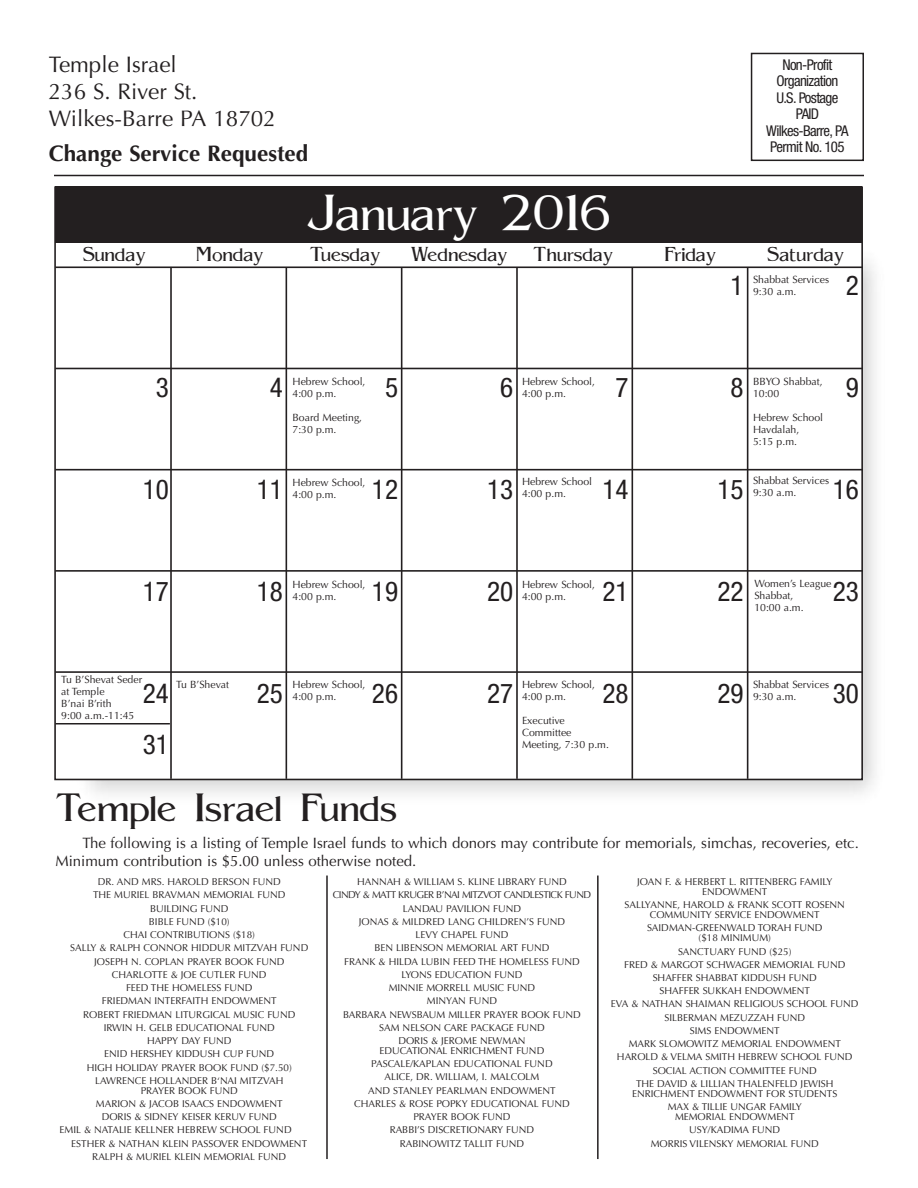
<style>
.page{position:relative;width:918px;height:1188px;background:#fff}
.page>*{position:absolute;margin:0;border:0;box-sizing:border-box;transform-origin:0 0}
.t1{font:48px "Bandicoot";color:#fff}
.t2{font:37.5px "Bandicoot";color:#231f20}
.t3{font:condensed 27.3px "Helvetica Neue";color:#231f20}
.t4{font:22.5px/27px "Optima";color:#231f20}
.t5{font:700 22.5px "Optima";color:#231f20}
.t6{font:19.2px "Bandicoot";color:#231f20}
.t7{font:15px/18px "Optima";color:#231f20}
.t8{font:condensed 14.85px/16.5px "Helvetica Neue";letter-spacing:-.045em;color:#231f20;text-align:center}
.t9{font:10.5px/12px "Optima";color:#231f20}
.t10{font:9.9px/13.2px "Optima";color:#231f20;text-align:center}
</style>
<div class="page">
<hr style="left:54px;top:175px;width:810px;height:1px;background:#231f20">
<div style="left:751px;top:53px;width:113px;height:108px;border:2px solid #231f20"></div>
<hr style="left:326px;top:876px;width:2px;height:283px;background:#231f20">
<hr style="left:597px;top:876px;width:2px;height:283px;background:#231f20">
<div style="left:56px;top:186px;width:806px;height:57px;background:#231f20"></div>
<hr style="left:55px;top:266px;width:808px;height:2px;background:#231f20">
<hr style="left:55px;top:368px;width:808px;height:1px;background:#231f20">
<hr style="left:55px;top:469px;width:808px;height:1px;background:#231f20">
<hr style="left:55px;top:570px;width:808px;height:2px;background:#231f20">
<hr style="left:55px;top:671px;width:808px;height:2px;background:#231f20">
<hr style="left:286px;top:268px;width:1px;height:511px;background:#231f20">
<hr style="left:401px;top:268px;width:1px;height:511px;background:#231f20">
<hr style="left:516px;top:267px;width:2px;height:512px;background:#231f20">
<hr style="left:632px;top:268px;width:1px;height:511px;background:#231f20">
<hr style="left:747px;top:267px;width:1px;height:512px;background:#231f20">
<hr style="left:170px;top:267px;width:2px;height:512px;background:#231f20">
<hr style="left:55px;top:723px;width:115px;height:1px;background:#231f20">
<h3 class="t4" style="left:49px;top:53px;width:229px">Temple Israel<br>236 S. River St.<br>Wilkes-Barre PA 18702</h3>
<h3 class="t5" style="left:49px;top:140px;width:261px">Change Service Requested</h3>
<h1 class="t1" style="left:307px;top:185px;width:305px">January 2016</h1>
<h3 class="t8" style="left:766px;top:57px;width:84px">Non-Profit<br>Organization<br>U.S. Postage<br>PAID<br>Wilkes-Barre, PA<br>Permit No. 105</h3>
<h3 class="t6" style="left:83px;top:243px;width:65px">Sunday</h3>
<h3 class="t6" style="left:196px;top:243px;width:70px">Monday</h3>
<h3 class="t6" style="left:310px;top:243px;width:72px">Tuesday</h3>
<h3 class="t6" style="left:411px;top:243px;width:99px">Wednesday</h3>
<h3 class="t6" style="left:533px;top:243px;width:82px">Thursday</h3>
<h3 class="t6" style="left:664px;top:243px;width:54px">Friday</h3>
<h3 class="t6" style="left:767px;top:243px;width:79px">Saturday</h3>
<h3 class="t3" style="left:731px;top:275px;width:15px">1</h3>
<h3 class="t3" style="left:846px;top:275px;width:15px">2</h3>
<p class="t9" style="left:753px;top:275px;width:78px">Shabbat Services<br>9:30 a.m.</p>
<p class="t9" style="left:522px;top:376px;width:75px">Hebrew School,<br>4:00 p.m.</p>
<p class="t9" style="left:753px;top:376px;width:71px">BBYO Shabbat,<br>10:00</p>
<p class="t9" style="left:753px;top:412px;width:72px">Hebrew School<br>Havdalah,<br>5:15 p.m.</p>
<p class="t9" style="left:293px;top:376px;width:75px">Hebrew School,<br>4:00 p.m.</p>
<p class="t9" style="left:293px;top:412px;width:71px">Board Meeting,<br>7:30 p.m.</p>
<h3 class="t3" style="left:156px;top:377px;width:15px">3</h3>
<h3 class="t3" style="left:270px;top:377px;width:15px">4</h3>
<h3 class="t3" style="left:385px;top:377px;width:15px">5</h3>
<h3 class="t3" style="left:500px;top:377px;width:15px">6</h3>
<h3 class="t3" style="left:615px;top:377px;width:15px">7</h3>
<h3 class="t3" style="left:731px;top:377px;width:15px">8</h3>
<h3 class="t3" style="left:846px;top:377px;width:15px">9</h3>
<p class="t9" style="left:293px;top:477px;width:75px">Hebrew School,<br>4:00 p.m.</p>
<p class="t9" style="left:522px;top:477px;width:72px">Hebrew School<br>4:00 p.m.</p>
<p class="t9" style="left:753px;top:475px;width:78px">Shabbat Services<br>9:30 a.m.</p>
<h3 class="t3" style="left:143px;top:479px;width:28px">10</h3>
<h3 class="t3" style="left:257px;top:479px;width:28px">11</h3>
<h3 class="t3" style="left:372px;top:479px;width:28px">12</h3>
<h3 class="t3" style="left:487px;top:479px;width:28px">13</h3>
<h3 class="t3" style="left:602px;top:479px;width:28px">14</h3>
<h3 class="t3" style="left:718px;top:479px;width:28px">15</h3>
<h3 class="t3" style="left:833px;top:479px;width:28px">16</h3>
<p class="t9" style="left:293px;top:580px;width:75px">Hebrew School,<br>4:00 p.m.</p>
<p class="t9" style="left:522px;top:580px;width:75px">Hebrew School,<br>4:00 p.m.</p>
<p class="t9" style="left:754px;top:579px;width:79px">Women’s League<br>Shabbat,<br>10:00 a.m.</p>
<h3 class="t3" style="left:143px;top:581px;width:28px">17</h3>
<h3 class="t3" style="left:257px;top:581px;width:28px">18</h3>
<h3 class="t3" style="left:372px;top:581px;width:28px">19</h3>
<h3 class="t3" style="left:487px;top:581px;width:28px">20</h3>
<h3 class="t3" style="left:602px;top:581px;width:28px">21</h3>
<h3 class="t3" style="left:718px;top:581px;width:28px">22</h3>
<h3 class="t3" style="left:833px;top:581px;width:28px">23</h3>
<p class="t9" style="left:61px;top:675px;width:82px">Tu B’Shevat Seder at Temple<br>B’nai B’rith<br>9:00 a.m.-11:45</p>
<p class="t9" style="left:176px;top:680px;width:54px">Tu B’Shevat</p>
<p class="t9" style="left:293px;top:680px;width:75px">Hebrew School,<br>4:00 p.m.</p>
<p class="t9" style="left:522px;top:680px;width:75px">Hebrew School,<br>4:00 p.m.</p>
<p class="t9" style="left:522px;top:716px;width:88px">Executive<br>Committee<br>Meeting, 7:30 p.m.</p>
<p class="t9" style="left:753px;top:680px;width:78px">Shabbat Services<br>9:30 a.m.</p>
<h3 class="t3" style="left:143px;top:683px;width:28px">24</h3>
<h3 class="t3" style="left:257px;top:683px;width:28px">25</h3>
<h3 class="t3" style="left:372px;top:683px;width:28px">26</h3>
<h3 class="t3" style="left:487px;top:683px;width:28px">27</h3>
<h3 class="t3" style="left:602px;top:683px;width:28px">28</h3>
<h3 class="t3" style="left:718px;top:683px;width:28px">29</h3>
<h3 class="t3" style="left:833px;top:683px;width:28px">30</h3>
<h3 class="t3" style="left:143px;top:734px;width:28px">31</h3>
<h2 class="t2" style="left:56px;top:786px;width:343px">Temple Israel Funds</h2>
<h3 class="t7" style="left:55px;top:835px;width:805px;text-indent:27px">The following is a listing of Temple Israel funds to which donors may contribute for memorials, simchas, recoveries, etc.<br>Minimum contribution is $5.00 unless otherwise noted.</h3>
<p class="t10" style="left:70px;top:876px;width:240px">DR. AND MRS. HAROLD BERSON FUND<br>THE MURIEL BRAVMAN MEMORIAL FUND<br>BUILDING FUND<br>BIBLE FUND ($10)<br>CHAI CONTRIBUTIONS ($18)<br>SALLY &amp; RALPH CONNOR HIDDUR MITZVAH FUND<br>JOSEPH N. COPLAN PRAYER BOOK FUND<br>CHARLOTTE &amp; JOE CUTLER FUND<br>FEED THE HOMELESS FUND<br>FRIEDMAN INTERFAITH ENDOWMENT<br>ROBERT FRIEDMAN LITURGICAL MUSIC FUND<br>IRWIN H. GELB EDUCATIONAL FUND<br>HAPPY DAY FUND<br>ENID HERSHEY KIDDUSH CUP FUND<br>HIGH HOLIDAY PRAYER BOOK FUND ($7.50)<br>LAWRENCE HOLLANDER B‘NAI MITZVAH</p>
<p class="t10" style="left:141px;top:1085px;width:99px">PRAYER BOOK FUND</p>
<p class="t10" style="left:96px;top:1098px;width:188px">MARION &amp; JACOB ISAACS ENDOWMENT</p>
<p class="t10" style="left:102px;top:1111px;width:177px">DORIS &amp; SIDNEY KEISER KERUV FUND</p>
<p class="t10" style="left:60px;top:1124px;width:234px">EMIL &amp; NATALIE KELLNER HEBREW SCHOOL FUND</p>
<p class="t10" style="left:71px;top:1138px;width:237px">ESTHER &amp; NATHAN KLEIN PASSOVER ENDOWMENT</p>
<p class="t10" style="left:92px;top:1151px;width:195px">RALPH &amp; MURIEL KLEIN MEMORIAL FUND</p>
<p class="t10" style="left:333px;top:876px;width:260px">HANNAH &amp; WILLIAM S. KLINE LIBRARY FUND<br>CINDY &amp; MATT KRUGER B’NAI MITZVOT CANDLESTICK FUND<br>LANDAU PAVILION FUND<br>JONAS &amp; MILDRED LANG CHILDREN’S FUND<br>LEVY CHAPEL FUND<br>BEN LIBENSON MEMORIAL ART FUND<br>FRANK &amp; HILDA LUBIN FEED THE HOMELESS FUND<br>LYONS EDUCATION FUND<br>MINNIE MORRELL MUSIC FUND<br>MINYAN FUND<br>BARBARA NEWSBAUM MILLER PRAYER BOOK FUND<br>SAM NELSON CARE PACKAGE FUND<br>DORIS &amp; JEROME NEWMAN</p>
<p class="t10" style="left:354px;top:1045px;width:217px">EDUCATIONAL ENRICHMENT FUND<br>PASCALE/KAPLAN EDUCATIONAL FUND<br>ALICE, DR. WILLIAM, I. MALCOLM<br>AND STANLEY PEARLMAN ENDOWMENT<br>CHARLES &amp; ROSE POPKY EDUCATIONAL FUND<br>PRAYER BOOK FUND<br>RABBI’S DISCRETIONARY FUND<br>RABINOWITZ TALLIT FUND</p>
<p class="t10" style="left:637px;top:878px;width:197px;line-height:9.9px">JOAN F. &amp; HERBERT L. RITTENBERG FAMILY<br>ENDOWMENT</p>
<p class="t10" style="left:625px;top:901px;width:222px;line-height:9.9px">SALLYANNE, HAROLD &amp; FRANK SCOTT ROSENN<br>COMMUNITY SERVICE ENDOWMENT</p>
<p class="t10" style="left:647px;top:924px;width:177px;line-height:9.9px">SAIDMAN-GREENWALD TORAH FUND ($18 MINIMUM)</p>
<p class="t10" style="left:611px;top:946px;width:249px">SANCTUARY FUND ($25)<br>FRED &amp; MARGOT SCHWAGER MEMORIAL FUND<br>SHAFFER SHABBAT KIDDUSH FUND<br>SHAFFER SUKKAH ENDOWMENT<br>EVA &amp; NATHAN SHAIMAN RELIGIOUS SCHOOL FUND<br>SILBERMAN MEZUZZAH FUND<br>SIMS ENDOWMENT<br>MARK SLOMOWITZ MEMORIAL ENDOWMENT<br>HAROLD &amp; VELMA SMITH HEBREW SCHOOL FUND<br>SOCIAL ACTION COMMITTEE FUND<br>THE DAVID &amp; LILLIAN THALENFELD JEWISH</p>
<p class="t10" style="left:632px;top:1088px;width:207px">ENRICHMENT ENDOWMENT FOR STUDENTS<br>MAX &amp; TILLIE UNGAR FAMILY</p>
<p class="t10" style="left:651px;top:1111px;width:170px">MEMORIAL ENDOWMENT<br>USY/KADIMA FUND<br>MORRIS VILENSKY MEMORIAL FUND</p>
</div>
